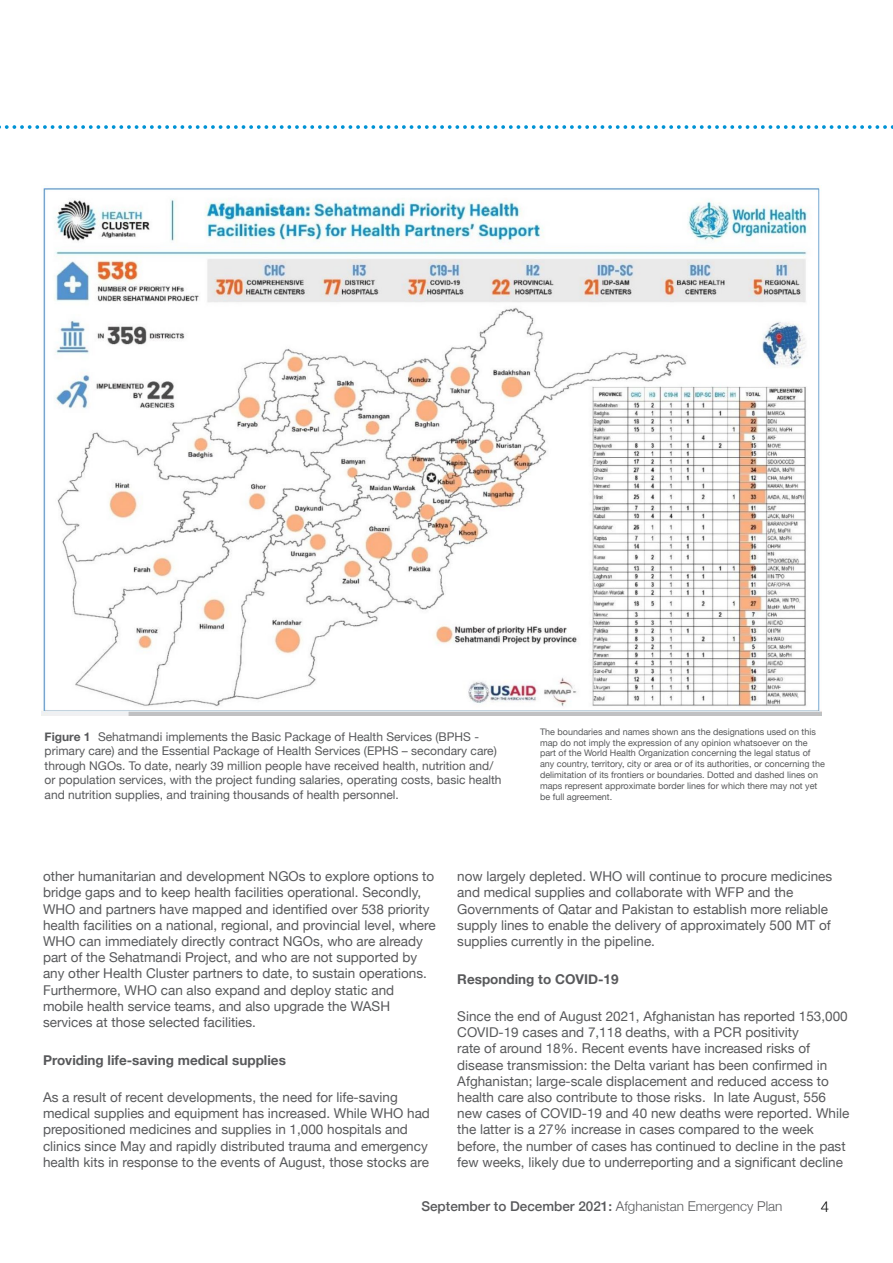
<style>
.page{position:relative;width:893px;height:1263px;background:#fff}
.page>*{position:absolute;margin:0;border:0;box-sizing:border-box;transform-origin:0 0}
.t1{font:300 15px "Helvetica Neue";color:#000}
.t2{font:13.5px/16.2px "Helvetica Neue";color:#58595b}
.t3{font:700 13.5px "Helvetica Neue";color:#58595b}
.t4{font:500 13.5px "Helvetica Neue";color:#58595b}
.t5{font:12px/14.4px "Helvetica Neue";color:#58595b}
.t6{font:9px/10.8px "Helvetica Neue";color:#58595b}
.s1{font-weight:700}
.s2{font-weight:300}
</style>
<div class="page">
<svg style="left:0;top:125px;width:893px;height:4px"></svg>
<img style="left:42px;top:186px;width:780px;height:530px">
<p class="t5" style="left:45px;top:730px;width:458px"><span class="s1">Figure 1</span> Sehatmandi implements the Basic Package of Health Services (BPHS - primary care) and the Essential Package of Health Services (EPHS – secondary care) through NGOs. To date, nearly 39 million people have received health, nutrition and/ or population services, with the project funding salaries, operating costs, basic health and nutrition supplies, and training thousands of health personnel.</p>
<p class="t6" style="left:540px;top:727px;width:286px">The boundaries and names shown ans the designations used on this map do not imply the expression of any opinion whatsoever on the part of the World Health Organization concerning the legal status of any country, territory, city or area or of its authorities, or concerning the delimitation of its frontiers or boundaries. Dotted and dashed lines on maps represent approximate border lines for which there may not yet be full agreement.</p>
<p class="t2" style="left:43px;top:869px;width:394px">other humanitarian and development NGOs to explore options to bridge gaps and to keep health facilities operational. Secondly, WHO and partners have mapped and identified over 538 priority health facilities on a national, regional, and provincial level, where WHO can immediately directly contract NGOs, who are already part of the Sehatmandi Project, and who are not supported by any other Health Cluster partners to date, to sustain operations.<br>Furthermore, WHO can also expand and deploy static and mobile health service teams, and also upgrade the WASH services at those selected facilities.</p>
<p class="t3" style="left:43px;top:1049px;width:244px">Providing life-saving medical supplies</p>
<p class="t2" style="left:43px;top:1090px;width:388px">As a result of recent developments, the need for life-saving medical supplies and equipment has increased. While WHO had prepositioned medicines and supplies in 1,000 hospitals and clinics since May and rapidly distributed trauma and emergency health kits in response to the events of August, those stocks are</p>
<p class="t2" style="left:457px;top:869px;width:376px">now largely depleted. WHO will continue to procure medicines and medical supplies and collaborate with WFP and the Governments of Qatar and Pakistan to establish more reliable supply lines to enable the delivery of approximately 500 MT of supplies currently in the pipeline.</p>
<p class="t3" style="left:457px;top:968px;width:163px">Responding to COVID-19</p>
<p class="t2" style="left:457px;top:1009px;width:394px">Since the end of August 2021, Afghanistan has reported 153,000<br>COVID-19 cases and 7,118 deaths, with a PCR positivity<br>rate of around 18%. Recent events have increased risks of disease transmission: the Delta variant has been confirmed in Afghanistan; large-scale displacement and reduced access to health care also contribute to those risks. In late August, 556 new cases of COVID-19 and 40 new deaths were reported. While the latter is a 27% increase in cases compared to the week before, the number of cases has continued to decline in the past few weeks, likely due to underreporting and a significant decline</p>
<p class="t4" style="left:421px;top:1195px;width:363px">September to December 2021: <span class="s2">Afghanistan Emergency Plan</span></p>
<p class="t1" style="left:821px;top:1195px;width:10px">4</p>
</div>
